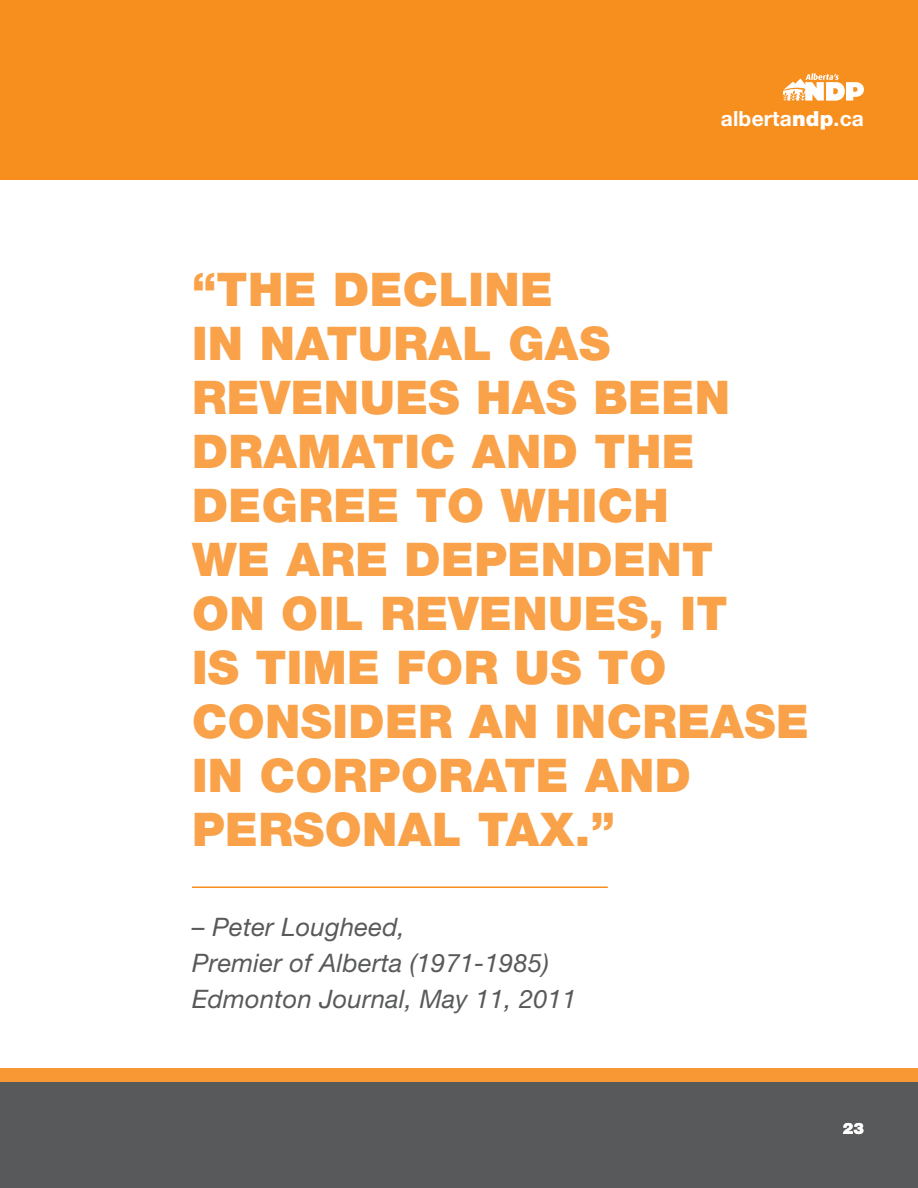
<style>
.page{position:relative;width:918px;height:1188px;background:#fff}
.page>*{position:absolute;margin:0;border:0;box-sizing:border-box;transform-origin:0 0}
.Quotes{font:900 46.5px/54px "Helvetica Neue LT Std";letter-spacing:.01em;color:#f9a24a}
.Quotes-2{font:italic 25.5px/36px "Helvetica Neue LT Std";letter-spacing:.01em;color:#58595b}
.t1{font:700 21px "Helvetica Neue LT Std";letter-spacing:.01em;color:#fff}
.t2{font:900 15.75px "Helvetica Neue LT Std";color:#fff}
.s1{font-weight:900}
</style>
<div class="page">
<div style="left:0;top:0;width:918px;height:180px;background:#f78f1e"></div>
<div style="left:0;top:1081px;width:918px;height:107px;background:#58595b"></div>
<div style="left:0;top:1068px;width:918px;height:14px;background:#f89834"></div>
<svg style="left:783px;top:73px;width:81px;height:28px"></svg>
<hr style="left:192px;top:886px;width:416px;height:2px;background:#f78f1e">
<p class="t1" style="left:721px;top:106px;width:145px">alberta<span class="s1">ndp</span>.ca</p>
<p class="Quotes" style="left:192px;top:262px;width:618px">“THE DECLINE<br>IN NATURAL GAS<br>REVENUES HAS BEEN<br>DRAMATIC AND THE<br>DEGREE TO WHICH<br>WE ARE DEPENDENT<br>ON OIL REVENUES, IT<br>IS TIME FOR US TO<br>CONSIDER AN INCREASE<br>IN CORPORATE AND<br>PERSONAL TAX.”</p>
<p class="Quotes-2" style="left:192px;top:909px;width:386px">– Peter Lougheed,<br>Premier of Alberta (1971-1985)<br>Edmonton Journal, May 11, 2011</p>
<p class="t2" style="left:843px;top:1119px;width:23px">23</p>
</div>
